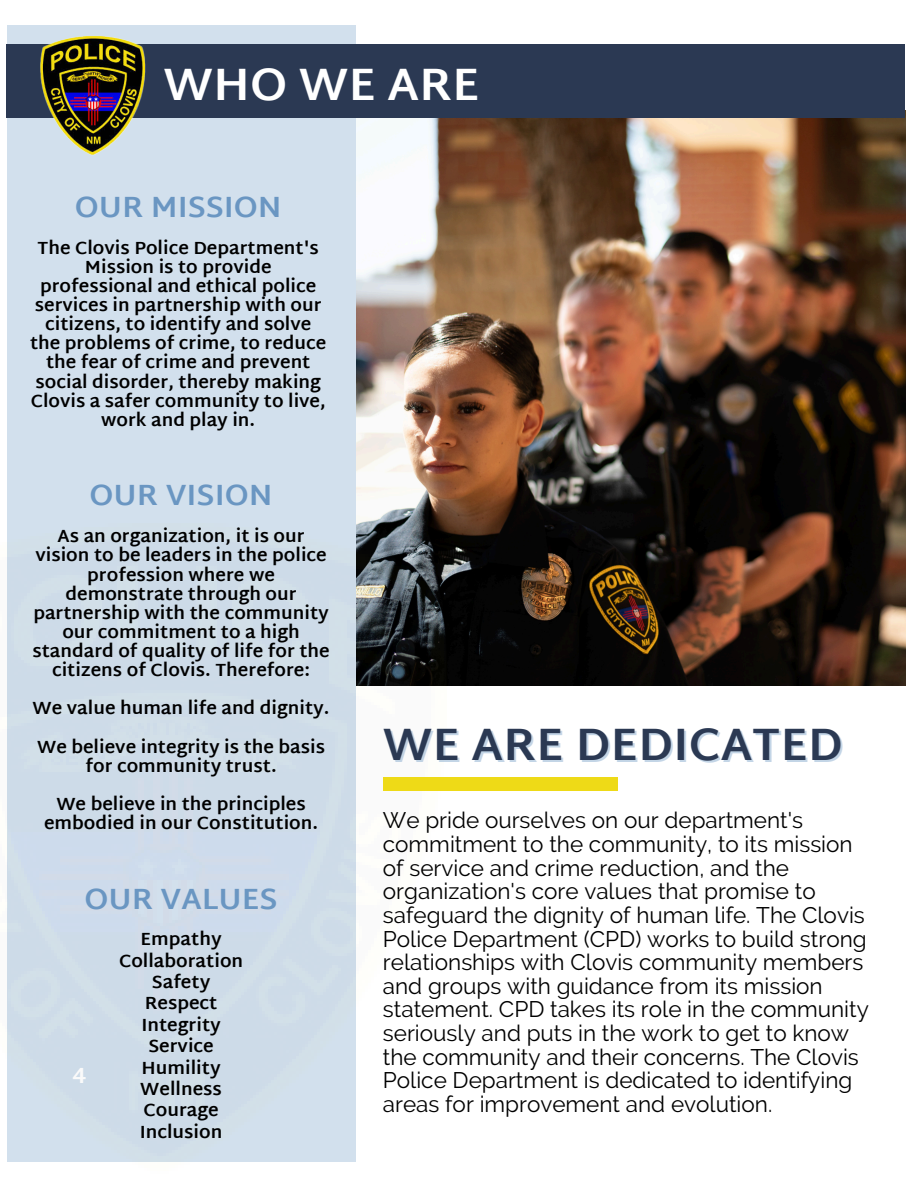
<style>
.page{position:relative;width:918px;height:1188px;background:#fff}
.page>*{position:absolute;margin:0;border:0;box-sizing:border-box;transform-origin:0 0}
.t1{font:700 46.5px "Martel Sans";color:#2b3953}
.t2{font:700 46.5px "Martel Sans";color:#fff}
.t3{font:700 30px "Martel Sans";color:#6a96c2}
.t4{font:22.5px/23.7px "Raleway";color:#000}
.t5{font:700 22.5px "Martel Sans";color:#fff}
.t6{font:700 18px/19.2px "Martel Sans";color:#000;text-align:center}
</style>
<div class="page">
<img style="left:356px;top:111px;width:550px;height:575px">
<div style="left:7px;top:26px;width:349px;height:1136px;background:#d2e0ed"></div>
<div style="left:7px;top:44px;width:898px;height:74px;background:#2b3953"></div>
<img style="left:40px;top:36px;width:106px;height:119px">
<img style="left:356px;top:464px;width:144px;height:222px">
<div style="left:383px;top:777px;width:235px;height:14px;background:#eeda17"></div>
<p class="t2" style="left:163px;top:57px;width:318px">WHO WE ARE</p>
<p class="t3" style="left:75px;top:189px;width:209px">OUR MISSION</p>
<p class="t6" style="left:30px;top:238px;width:298px">The Clovis Police Department's<br>Mission is to provide professional and ethical police services in partnership with our citizens, to identify and solve the problems of crime, to reduce the fear of crime and prevent social disorder, thereby making<br>Clovis a safer community to live, work and play in.</p>
<h1 class="t3" style="left:90px;top:478px;width:185px">OUR VISION</h1>
<p class="t6" style="left:32px;top:527px;width:299px">As an organization, it is our vision to be leaders in the police profession where we demonstrate through our partnership with the community our commitment to a high standard of quality of life for the citizens of Clovis. Therefore:</p>
<p class="t6" style="left:33px;top:699px;width:298px">We value human life and dignity.</p>
<h2 class="t6" style="left:37px;top:737px;width:289px">We believe integrity is the basis for community trust.</h2>
<p class="t6" style="left:44px;top:794px;width:276px">We believe in the principles embodied in our Constitution.</p>
<p class="t3" style="left:85px;top:881px;width:195px">OUR VALUES</p>
<p class="t6" style="left:141px;top:929px;width:82px">Empathy</p>
<p class="t6" style="left:119px;top:951px;width:126px">Collaboration</p>
<h2 class="t6" style="left:152px;top:972px;width:60px">Safety</h2>
<p class="t6" style="left:145px;top:994px;width:74px">Respect</p>
<p class="t6" style="left:141px;top:1015px;width:81px">Integrity</p>
<p class="t6" style="left:148px;top:1036px;width:67px">Service</p>
<p class="t6" style="left:142px;top:1058px;width:81px">Humility</p>
<p class="t6" style="left:140px;top:1079px;width:83px">Wellness</p>
<p class="t6" style="left:143px;top:1100px;width:77px">Courage</p>
<p class="t6" style="left:140px;top:1122px;width:84px">Inclusion</p>
<h2 class="t5" style="left:72px;top:1062px;width:15px">4</h2>
<p class="t1" style="left:383px;top:716px;width:462px">WE ARE DEDICATED</p>
<p class="t4" style="left:383px;top:809px;width:487px">We pride ourselves on our department's commitment to the community, to its mission of service and crime reduction, and the organization's core values that promise to safeguard the dignity of human life. The Clovis Police Department (CPD) works to build strong relationships with Clovis community members and groups with guidance from its mission statement. CPD takes its role in the community seriously and puts in the work to get to know the community and their concerns. The Clovis Police Department is dedicated to identifying areas for improvement and evolution.</p>
</div>
